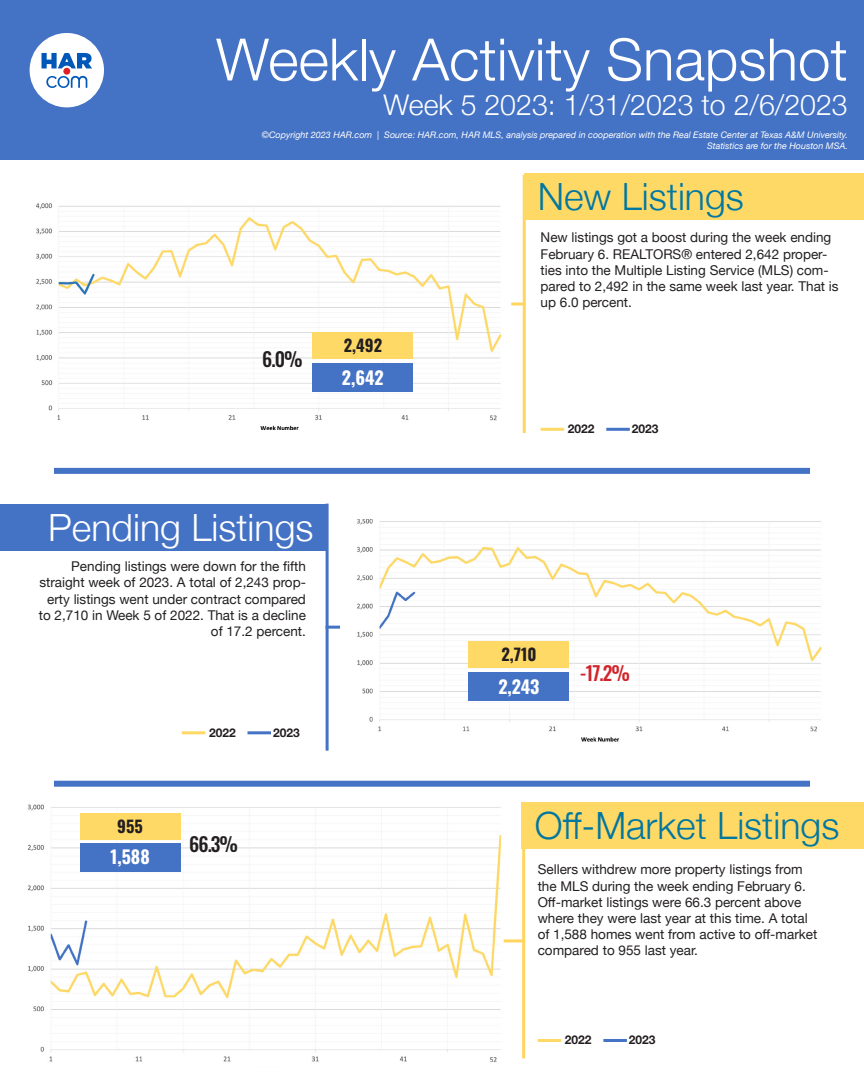
<style>
.page{position:relative;width:864px;height:1080px;background:#fff}
.page>*{position:absolute;margin:0;border:0;box-sizing:border-box;transform-origin:0 0}
.t1{font:300 58.5px "Helvetica Neue";color:#fff}
.t2{font:300 37.5px "Helvetica Neue";color:#0077a1}
.t3{font:300 37.5px "Helvetica Neue";color:#fff}
.t4{font:300 28.5px "Helvetica Neue";color:#fff}
.t5{font:500 19.5px "Oswald";color:#231f20}
.t6{font:500 19.5px "Oswald";color:#d1232a}
.t7{font:700 18px "Oswald";color:#fff}
.t8{font:700 16.5px "Oswald";color:#231f20}
.t9{font:13.5px/16.2px "Helvetica Neue";color:#231f20}
.t10{font:700 12px "Helvetica Neue";color:#231f20}
.t11{font:italic 9px "Helvetica Neue";color:#fff}
</style>
<div class="page">
<img style="left:36px;top:203px;width:466px;height:226px">
<img style="left:357px;top:519px;width:465px;height:223px">
<img style="left:28px;top:804px;width:477px;height:258px">
<div style="left:0;top:0;width:864px;height:160px;background:#4472c4"></div>
<div style="left:30px;top:33px;width:74px;height:74px;background:#fff;border-radius:50%"></div>
<div style="left:63px;top:68px;width:7px;height:7px;background:#df2127;border-radius:50%"></div>
<svg style="left:46px;top:76px;width:41px;height:12px"></svg>
<svg style="left:42px;top:53px;width:50px;height:15px"></svg>
<hr style="left:523px;top:175px;width:3px;height:258px;background:#ffd55d">
<hr style="left:511px;top:302px;width:15px;height:3px;background:#ffd55d">
<hr style="left:326px;top:504px;width:3px;height:247px;background:#4472c4">
<hr style="left:326px;top:626px;width:14px;height:3px;background:#4472c4">
<hr style="left:522px;top:823px;width:3px;height:235px;background:#ffd55d">
<hr style="left:504px;top:939px;width:21px;height:3px;background:#ffd55d">
<div style="left:524px;top:173px;width:340px;height:47px;background:#ffd966"></div>
<div style="left:521px;top:802px;width:343px;height:47px;background:#ffd966"></div>
<div style="left:0;top:504px;width:327px;height:47px;background:#4472c4"></div>
<div style="left:313px;top:332px;width:100px;height:27px;background:#ffd966"></div>
<div style="left:469px;top:641px;width:100px;height:27px;background:#ffd966"></div>
<div style="left:80px;top:813px;width:100px;height:27px;background:#ffd966"></div>
<div style="left:313px;top:364px;width:100px;height:28px;background:#4472c4"></div>
<div style="left:469px;top:672px;width:100px;height:29px;background:#4472c4"></div>
<div style="left:80px;top:843px;width:100px;height:28px;background:#4472c4"></div>
<div style="left:54px;top:468px;width:756px;height:6px;background:#4472c4"></div>
<div style="left:54px;top:781px;width:756px;height:6px;background:#4472c4"></div>
<hr style="left:541px;top:428px;width:23px;height:3px;background:#ffd966">
<hr style="left:606px;top:428px;width:24px;height:3px;background:#4472c4">
<hr style="left:182px;top:731px;width:23px;height:3px;background:#ffd966">
<hr style="left:248px;top:731px;width:23px;height:3px;background:#4472c4">
<hr style="left:538px;top:1039px;width:23px;height:3px;background:#ffd966">
<hr style="left:603px;top:1039px;width:24px;height:3px;background:#4472c4">
<p class="t1" style="left:216px;top:12px;width:633px">Weekly Activity Snapshot</p>
<p class="t4" style="left:384px;top:82px;width:466px">Week 5 2023: 1/31/2023 to 2/6/2023</p>
<p class="t11" style="left:262px;top:128px;width:588px">©Copyright 2023 HAR.com | Source: HAR.com, HAR MLS, analysis prepared in cooperation with the Real Estate Center at Texas A&amp;M University.</p>
<p class="t11" style="left:707px;top:139px;width:143px">Statistics are for the Houston MSA.</p>
<p class="t2" style="left:538px;top:167px;width:208px">New Listings</p>
<p class="t5" style="left:262px;top:349px;width:42px">6.0%</p>
<p class="t8" style="left:344px;top:337px;width:40px">2,492</p>
<p class="t7" style="left:342px;top:369px;width:43px">2,642</p>
<p class="t3" style="left:48px;top:497px;width:267px">Pending Listings</p>
<p class="t9" style="left:39px;top:559px;width:269px;text-align:right">Pending listings were down for the fifth straight week of 2023. A total of 2,243 prop&shy;erty listings went under contract compared to 2,710 in Week 5 of 2022. That is a decline of 17.2 percent.</p>
<p class="t8" style="left:117px;top:818px;width:27px">955</p>
<p class="t7" style="left:111px;top:848px;width:41px">1,588</p>
<p class="t10" style="left:209px;top:723px;width:28px">2022</p>
<p class="t10" style="left:273px;top:723px;width:28px">2023</p>
<p class="t5" style="left:189px;top:834px;width:50px">66.3%</p>
<p class="t9" style="left:541px;top:230px;width:300px">New listings got a boost during the week ending February 6. REALTORS® entered 2,642 proper&shy;ties into the Multiple Listing Service (MLS) com&shy;pared to 2,492 in the same week last year. That is up 6.0 percent.</p>
<p class="t10" style="left:568px;top:419px;width:28px">2022</p>
<p class="t10" style="left:632px;top:419px;width:28px">2023</p>
<p class="t8" style="left:501px;top:646px;width:37px">2,710</p>
<p class="t7" style="left:498px;top:677px;width:43px">2,243</p>
<p class="t6" style="left:580px;top:663px;width:52px">-17.2%</p>
<p class="t2" style="left:535px;top:795px;width:306px">Off-Market Listings</p>
<p class="t9" style="left:538px;top:862px;width:281px">Sellers withdrew more property listings from the MLS during the week ending February 6.<br>Off-market listings were 66.3 percent above where they were last year at this time. A total of 1,588 homes went from active to off-market compared to 955 last year.</p>
<p class="t10" style="left:565px;top:1031px;width:28px">2022</p>
<p class="t10" style="left:629px;top:1031px;width:28px">2023</p>
</div>
